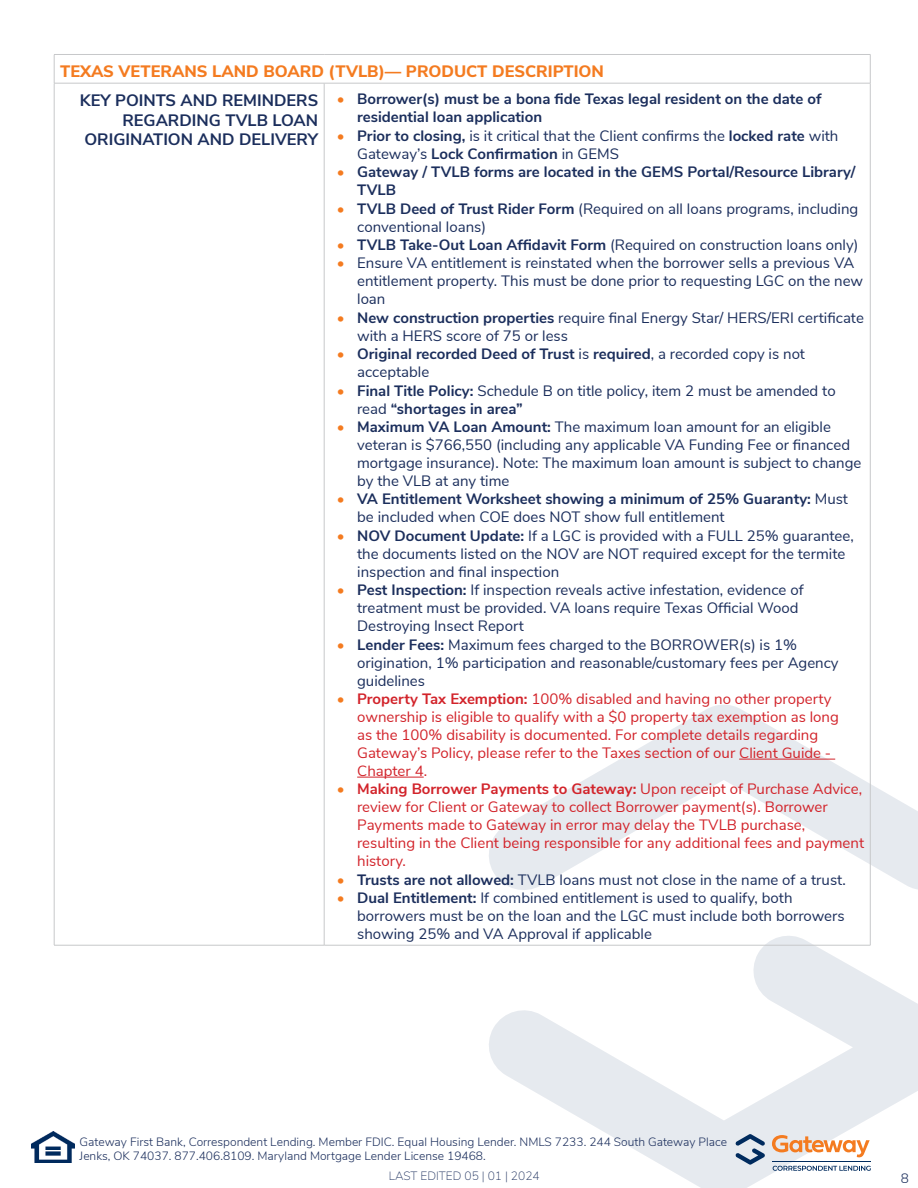
<style>
.page{position:relative;width:918px;height:1188px;background:#fff}
.page>*{position:absolute;margin:0;border:0;box-sizing:border-box;transform-origin:0 0}
.t1{font:700 16.5px/19.8px "Nunito Sans";color:#1b2e5c;text-align:right}
.t2{font:800 16.5px "Nunito Sans";color:#f47b20}
.t3{font:15px/18px "Nunito Sans";color:#1b2e5c}
.t4{font:15px/18px "Nunito Sans";color:#d2232a}
.t5{font:700 15px/18px "Nunito Sans";color:#1b2e5c}
.t6{font:14.7px "Nunito Sans";color:#d2232a}
.t7{font:300 13.5px "Nunito Sans";color:#1b2e5c}
.t8{font:300 12px/14.4px "Nunito Sans";color:#1b2e5c}
.t9{font:200 12px "Nunito Sans";color:#1b2e5c}
.s1{font-size:14.7px;color:#f47b20}
.s2{font-weight:700;font-size:14.7px;color:#f47b20}
.s3{font-weight:700}
.s4{font-weight:400}
.s5{font-size:14.7px}
.s6{font-size:15px}
</style>
<div class="page">
<svg style="left:489px;top:703px;width:429px;height:192px"></svg>
<svg style="left:484px;top:931px;width:434px;height:257px"></svg>
<img style="left:32px;top:1131px;width:43px;height:32px">
<svg style="left:772px;top:1135px;width:98px;height:22px"></svg>
<svg style="left:735px;top:1134px;width:30px;height:31px"></svg>
<svg style="left:773px;top:1166px;width:98px;height:5px"></svg>
<hr style="left:772px;top:1161px;width:99px;height:1px;background:#002b5e">
<hr style="left:54px;top:54px;width:270px;height:1px;background:#c7c8ca">
<svg style="left:54px;top:55px;width:1px;height:28px"></svg>
<hr style="left:324px;top:54px;width:546px;height:1px;background:#c7c8ca">
<svg style="left:870px;top:55px;width:1px;height:28px"></svg>
<hr style="left:54px;top:83px;width:270px;height:1px;background:#c7c8ca">
<hr style="left:54px;top:83px;width:1px;height:862px;background:#c7c8ca">
<hr style="left:324px;top:83px;width:546px;height:1px;background:#c7c8ca">
<hr style="left:324px;top:83px;width:1px;height:862px;background:#c7c8ca">
<hr style="left:870px;top:83px;width:1px;height:862px;background:#c7c8ca">
<hr style="left:54px;top:945px;width:270px;height:1px;background:#c7c8ca">
<hr style="left:324px;top:945px;width:546px;height:1px;background:#c7c8ca">
<hr style="left:739px;top:759px;width:96px;height:1px;background:#d2232a">
<hr style="left:357px;top:777px;width:67px;height:1px;background:#d2232a">
<p class="t2" style="left:60px;top:59px;width:545px">TEXAS VETERANS LAND BOARD (TVLB)— PRODUCT DESCRIPTION</p>
<p class="t1" style="left:80px;top:89px;width:240px">KEY POINTS AND REMINDERS<br>REGARDING TVLB LOAN<br>ORIGINATION AND DELIVERY</p>
<p class="t5" style="left:357px;top:89px;width:466px;text-indent:-20px"><span class="s1">•</span> Borrower(s) must be a bona fide Texas legal resident on the date of residential loan application</p>
<p class="t3" style="left:357px;top:126px;width:483px;text-indent:-20px"><span class="s2">•</span> <span class="s3">Prior to closing,</span> is it critical that the Client confirms the <span class="s3">locked rate</span> with<br>Gateway’s <span class="s3">Lock Confirmation</span> in GEMS</p>
<p class="t5" style="left:357px;top:162px;width:500px;text-indent:-20px"><span class="s1">•</span> Gateway / TVLB forms are located in the GEMS Portal/Resource Library/<br>TVLB</p>
<p class="t3" style="left:357px;top:198px;width:503px;text-indent:-20px"><span class="s2">•</span> <span class="s3">TVLB Deed of Trust Rider Form</span> (Required on all loans programs, including conventional loans)</p>
<p class="t3" style="left:337px;top:235px;width:523px"><span class="s2">•</span> <span class="s3">TVLB Take-Out Loan Affidavit Form</span> (Required on construction loans only)</p>
<p class="t3" style="left:357px;top:253px;width:508px;text-indent:-20px"><span class="s1">•</span> Ensure VA entitlement is reinstated when the borrower sells a previous VA entitlement property. This must be done prior to requesting LGC on the new loan</p>
<p class="t3" style="left:357px;top:308px;width:508px;text-indent:-20px"><span class="s2">•</span> <span class="s3">New construction properties</span> require final Energy Star/ HERS/ERI certificate with a HERS score of 75 or less</p>
<p class="t5" style="left:357px;top:344px;width:449px;text-indent:-20px"><span class="s1">•</span> Original recorded Deed of Trust <span class="s4">is</span> required<span class="s4">, a recorded copy is not acceptable</span></p>
<p class="t3" style="left:357px;top:380px;width:480px;text-indent:-20px"><span class="s2">•</span> <span class="s3">Final Title Policy:</span> Schedule B on title policy, item 2 must be amended to read <span class="s3">“shortages in area”</span></p>
<p class="t3" style="left:357px;top:417px;width:506px;text-indent:-20px"><span class="s2">•</span> <span class="s3">Maximum VA Loan Amount:</span> The maximum loan amount for an eligible veteran is $766,550 (including any applicable VA Funding Fee or financed mortgage insurance). Note: The maximum loan amount is subject to change by the VLB at any time</p>
<p class="t5" style="left:357px;top:489px;width:492px;text-indent:-20px"><span class="s1">•</span> VA Entitlement Worksheet showing a minimum of 25% Guaranty: <span class="s4">Must be included when COE does NOT show full entitlement</span></p>
<p class="t3" style="left:357px;top:526px;width:498px;text-indent:-20px"><span class="s2">•</span> <span class="s3">NOV Document Update:</span> If a LGC is provided with a FULL 25% guarantee, the documents listed on the NOV are NOT required except for the termite inspection and final inspection</p>
<p class="t3" style="left:357px;top:580px;width:448px;text-indent:-20px"><span class="s2">•</span> <span class="s3">Pest Inspection:</span> If inspection reveals active infestation, evidence of treatment must be provided. VA loans require Texas Official Wood<br>Destroying Insect Report</p>
<p class="t3" style="left:357px;top:634px;width:483px;text-indent:-20px"><span class="s2">•</span> <span class="s3">Lender Fees:</span> Maximum fees charged to the BORROWER(s) is 1% origination, 1% participation and reasonable/customary fees per Agency guidelines</p>
<p class="t4" style="left:357px;top:689px;width:483px;text-indent:-20px"><span class="s2">•</span> <span class="s3">Property Tax Exemption:</span> 100% disabled and having no other property ownership is eligible to qualify with a $0 property tax exemption as long as the 100% disability is documented. For complete details regarding Gateway’s Policy, please refer to the Taxes section of our <span class="s5">Client Guide -</span></p>
<p class="t6" style="left:357px;top:760px;width:71px">Chapter 4<span class="s6">.</span></p>
<p class="t4" style="left:357px;top:779px;width:508px;text-indent:-20px"><span class="s2">•</span> <span class="s3">Making Borrower Payments to Gateway:</span> Upon receipt of Purchase Advice, review for Client or Gateway to collect Borrower payment(s). Borrower Payments made to Gateway in error may delay the TVLB purchase, resulting in the Client being responsible for any additional fees and payment history.</p>
<p class="t3" style="left:337px;top:870px;width:510px"><span class="s2">•</span> <span class="s3">Trusts are not allowed:</span> TVLB loans must not close in the name of a trust.</p>
<p class="t3" style="left:357px;top:888px;width:489px;text-indent:-20px"><span class="s2">•</span> <span class="s3">Dual Entitlement:</span> If combined entitlement is used to qualify, both borrowers must be on the loan and the LGC must include both borrowers showing 25% and VA Approval if applicable</p>
<p class="t8" style="left:80px;top:1133px;width:649px">Gateway First Bank, Correspondent Lending. Member FDIC. Equal Housing Lender. NMLS 7233. 244 South Gateway Place<br>Jenks, OK 74037. 877.406.8109. Maryland Mortgage Lender License 19468.</p>
<p class="t9" style="left:389px;top:1167px;width:152px">LAST EDITED 05 | 01 | 2024</p>
<p class="t7" style="left:901px;top:1169px;width:10px">8</p>
</div>
